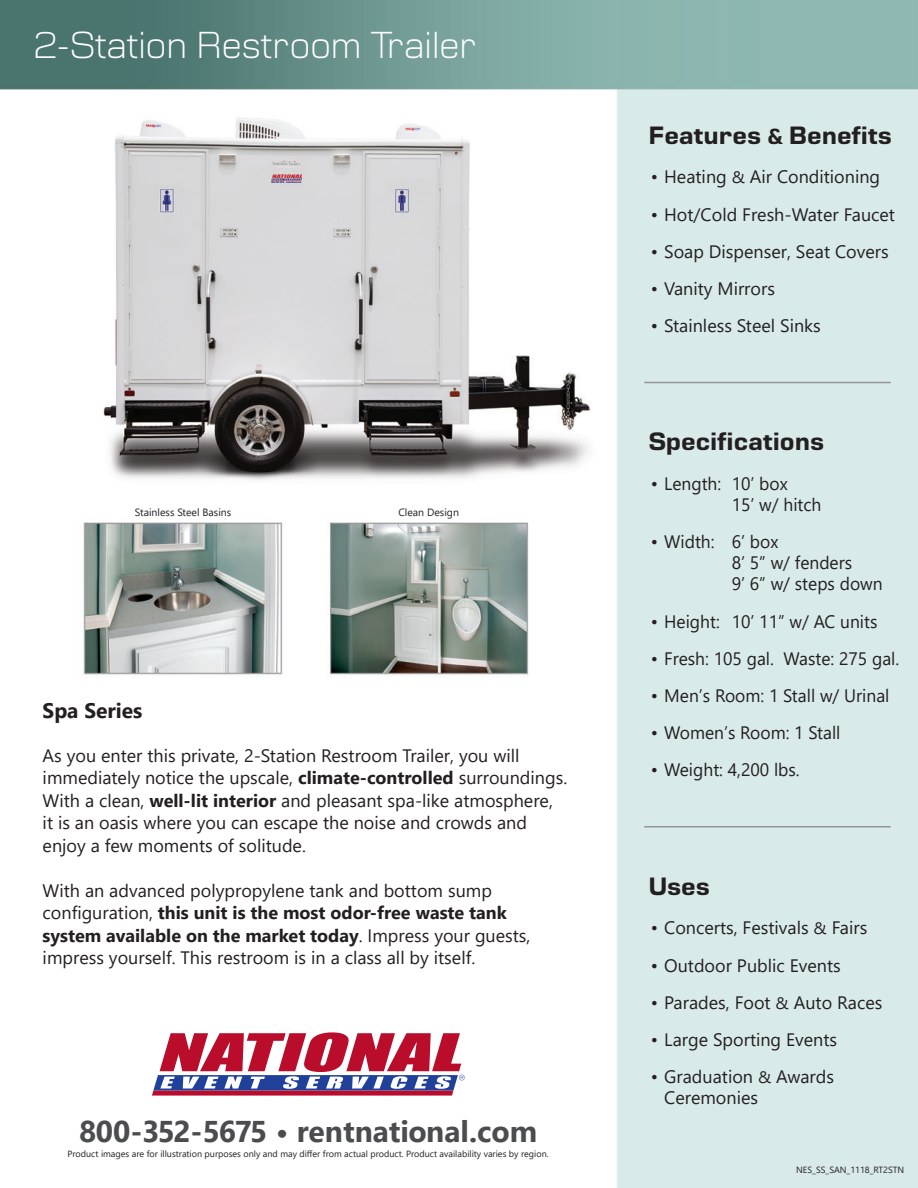
<style>
.page{position:relative;width:918px;height:1188px;background:#fff}
.page>*{position:absolute;margin:0;border:0;box-sizing:border-box;transform-origin:0 0}
.t1{font:300 36px "Moire";color:#fff}
.t2{font:700 30px "Segoe UI";color:#4b4c4d}
.t3{font:700 24px "Moire";color:#231f20}
.t4{font:700 21px "Segoe UI";color:#231f20}
.t5{font:18px/22.5px "Segoe UI";color:#231f20}
.t6{font:10.5px "Segoe UI";color:#231f20}
.t7{font:9px "Segoe UI";color:#231f20}
.s1{font-weight:700}
.s2{font-size:21px}
.s3{font-size:16.5px}
</style>
<div class="page">
<img style="left:0;top:0;width:918px;height:1188px">
<svg style="left:152px;top:1032px;width:313px;height:64px"></svg>
<hr style="left:644px;top:382px;width:247px;height:1px;background:#939598">
<hr style="left:644px;top:826px;width:247px;height:2px;background:#939598">
<p class="t1" style="left:34px;top:24px;width:445px">2-Station Restroom Trailer</p>
<p class="t6" style="left:135px;top:503px;width:98px">Stainless Steel Basins</p>
<p class="t6" style="left:398px;top:503px;width:62px">Clean Design</p>
<p class="t4" style="left:43px;top:691px;width:101px">Spa Series</p>
<p class="t5" style="left:43px;top:743px;width:526px">As you enter this private, 2-Station Restroom Trailer, you will immediately notice the upscale, <span class="s1">climate-controlled</span> surroundings.<br>With a clean, <span class="s1">well-lit interior</span> and pleasant spa-like atmosphere, it is an oasis where you can escape the noise and crowds and enjoy a few moments of solitude.</p>
<p class="t5" style="left:43px;top:878px;width:489px">With an advanced polypropylene tank and bottom sump configuration, <span class="s1">this unit is the most odor-free waste tank system available on the market today</span>. Impress your guests, impress yourself. This restroom is in a class all by itself.</p>
<p class="t2" style="left:79px;top:1103px;width:460px">800-352-5675 • rentnational.com</p>
<p class="t7" style="left:67px;top:1146px;width:483px">Product images are for illustration purposes only and may differ from actual product. Product availability varies by region.</p>
<p class="t3" style="left:649px;top:121px;width:245px">Features <span class="s2">&amp;</span> Benefits</p>
<p class="t5" style="left:651px;top:164px;width:231px">• Heating <span class="s3">&amp;</span> Air Conditioning</p>
<p class="t5" style="left:651px;top:201px;width:246px">• Hot/Cold Fresh-Water Faucet</p>
<p class="t5" style="left:651px;top:239px;width:240px">• Soap Dispenser, Seat Covers</p>
<p class="t5" style="left:651px;top:276px;width:126px">• Vanity Mirrors</p>
<p class="t5" style="left:651px;top:313px;width:172px">• Stainless Steel Sinks</p>
<p class="t3" style="left:649px;top:428px;width:177px">Specifications</p>
<p class="t5" style="left:732px;top:472px;width:91px;line-height:21px;text-indent:-81px">• Length: 10’ box<br>15’ w/ hitch</p>
<p class="t5" style="left:732px;top:530px;width:153px;line-height:21px;text-indent:-81px">• Width: 6’ box<br>8’ 5” w/ fenders<br>9’ 6” w/ steps down</p>
<p class="t5" style="left:651px;top:608px;width:228px">• Height: 10’ 11” w/ AC units</p>
<p class="t5" style="left:651px;top:646px;width:250px">• Fresh: 105 gal. Waste: 275 gal.</p>
<p class="t5" style="left:651px;top:683px;width:240px">• Men’s Room: 1 Stall w/ Urinal</p>
<p class="t5" style="left:651px;top:720px;width:191px">• Women’s Room: 1 Stall</p>
<p class="t5" style="left:651px;top:757px;width:151px">• Weight: 4,200 lbs.</p>
<p class="t3" style="left:649px;top:872px;width:63px">Uses</p>
<p class="t5" style="left:651px;top:915px;width:218px">• Concerts, Festivals <span class="s3">&amp;</span> Fairs</p>
<p class="t5" style="left:651px;top:952px;width:192px">• Outdoor Public Events</p>
<p class="t5" style="left:651px;top:990px;width:233px">• Parades, Foot <span class="s3">&amp;</span> Auto Races</p>
<p class="t5" style="left:651px;top:1027px;width:188px">• Large Sporting Events</p>
<p class="t5" style="left:664px;top:1065px;width:171px;line-height:21px;text-indent:-14px">• Graduation <span class="s3">&amp;</span> Awards<br>Ceremonies</p>
<p class="t7" style="left:796px;top:1161px;width:110px">NES_SS_SAN_1118_RT2STN</p>
</div>
